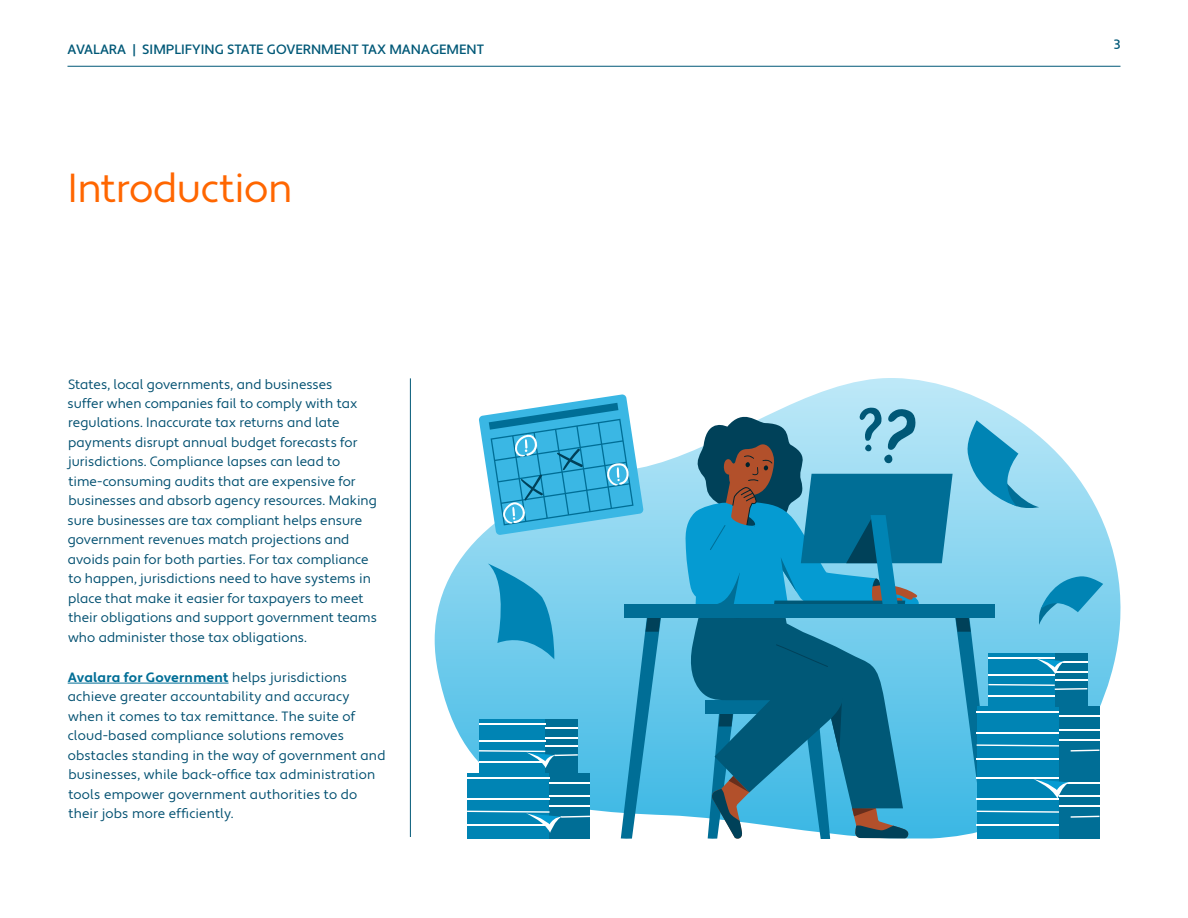
<style>
.page{position:relative;width:1188px;height:918px;background:#fff}
.page>*{position:absolute;margin:0;border:0;box-sizing:border-box;transform-origin:0 0}
.t1{font:40.5px "Apertura";letter-spacing:-.015em;color:#f60}
.t2{font:13.5px/19.5px "Apertura";letter-spacing:.005em;color:#014f70}
.t3{font:500 13.5px "Apertura";color:#005877}
.s1{font-weight:700;color:#006e96}
</style>
<div class="page">
<hr style="left:68px;top:683px;width:161px;height:1px;background:#006e96">
<hr style="left:410px;top:378px;width:1px;height:459px;background:#005877">
<svg style="left:435px;top:378px;width:686px;height:460px"></svg>
<svg style="left:621px;top:608px;width:41px;height:230px"></svg>
<div style="left:624px;top:605px;width:371px;height:13px;background:#006e96"></div>
<svg style="left:488px;top:563px;width:66px;height:96px"></svg>
<div style="left:467px;top:773px;width:123px;height:65px;background:#0084b4"></div>
<div style="left:549px;top:773px;width:41px;height:65px;background:#006e96"></div>
<hr style="left:467px;top:777px;width:82px;height:2px;background:#fff">
<hr style="left:467px;top:798px;width:82px;height:2px;background:#fff">
<hr style="left:549px;top:782px;width:41px;height:1px;background:#fff">
<hr style="left:549px;top:795px;width:41px;height:2px;background:#fff">
<hr style="left:549px;top:805px;width:41px;height:2px;background:#fff">
<svg style="left:467px;top:811px;width:123px;height:22px"></svg>
<div style="left:479px;top:720px;width:99px;height:53px;background:#0084b4"></div>
<div style="left:545px;top:720px;width:33px;height:53px;background:#006e96"></div>
<hr style="left:479px;top:723px;width:66px;height:2px;background:#fff">
<hr style="left:479px;top:740px;width:66px;height:2px;background:#fff">
<hr style="left:545px;top:727px;width:33px;height:1px;background:#fff">
<hr style="left:545px;top:738px;width:33px;height:1px;background:#fff">
<hr style="left:545px;top:746px;width:33px;height:1px;background:#fff">
<svg style="left:479px;top:750px;width:99px;height:18px"></svg>
<svg style="left:479px;top:394px;width:165px;height:141px"></svg>
<svg style="left:685px;top:407px;width:418px;height:431px"></svg>
<hr style="left:68px;top:66px;width:1053px;height:1px;background:#005877">
<p class="t3" style="left:68px;top:41px;width:418px">AVALARA | SIMPLIFYING STATE GOVERNMENT TAX MANAGEMENT</p>
<h1 class="t1" style="left:68px;top:164px;width:226px">Introduction</h1>
<p class="t2" style="left:68px;top:375px;width:311px">States, local governments, and businesses<br>suffer when companies fail to comply with tax regulations. Inaccurate tax returns and late payments disrupt annual budget forecasts for jurisdictions. Compliance lapses can lead to time-consuming audits that are expensive for businesses and absorb agency resources. Making sure businesses are tax compliant helps ensure government revenues match projections and avoids pain for both parties. For tax compliance to happen, jurisdictions need to have systems in place that make it easier for taxpayers to meet their obligations and support government teams who administer those tax obligations.</p>
<p class="t2" style="left:68px;top:668px;width:319px"><span class="s1">Avalara for Government</span> helps jurisdictions achieve greater accountability and accuracy when it comes to tax remittance. The suite of cloud-based compliance solutions removes obstacles standing in the way of government and businesses, while back-office tax administration tools empower government authorities to do their jobs more efficiently.</p>
<p class="t3" style="left:1114px;top:36px;width:8px">3</p>
</div>
